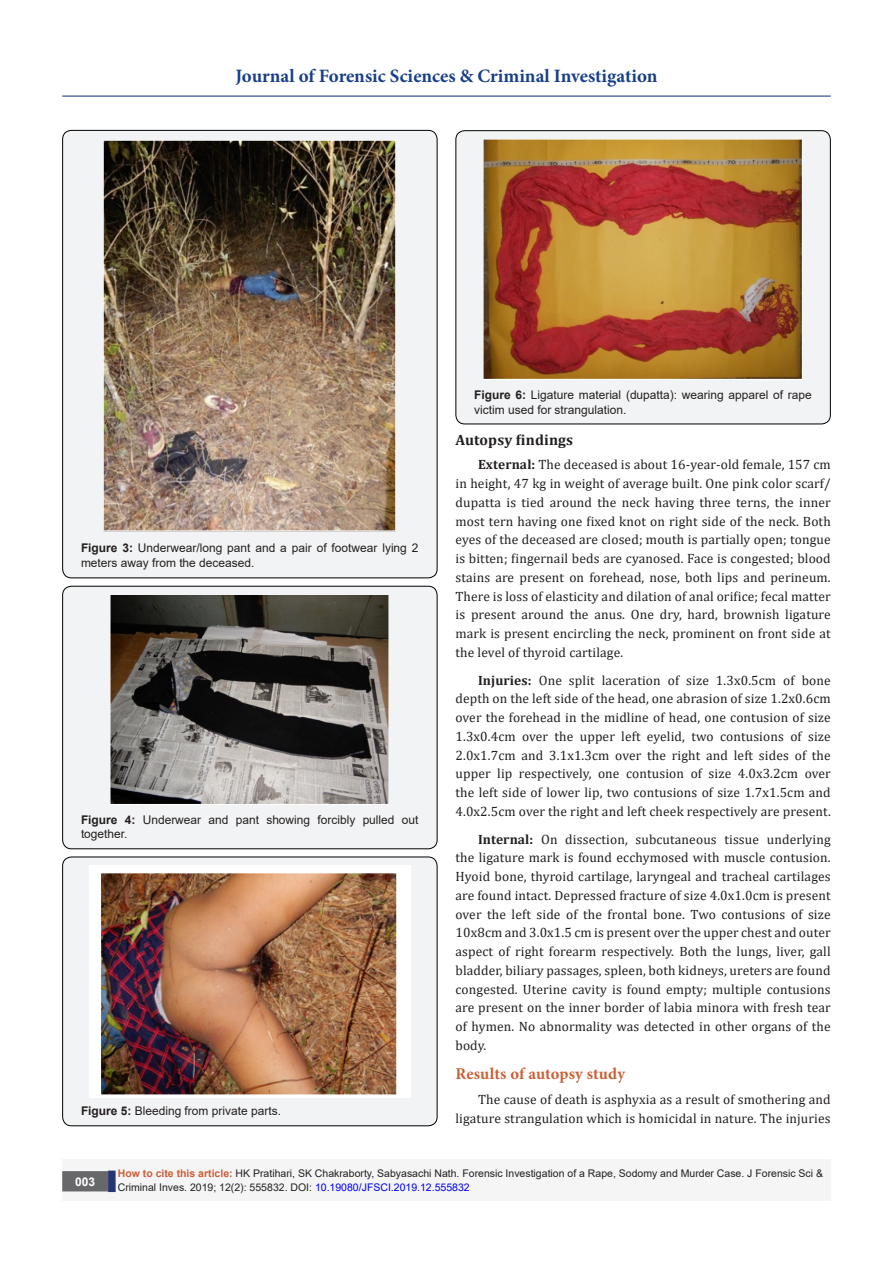
<style>
.page{position:relative;width:893px;height:1263px;background:#fff}
.page>*{position:absolute;margin:0;border:0;box-sizing:border-box;transform-origin:0 0}
.t1{font:700 18.9px "Minion Pro";color:#183f89}
.t2{font:700 16.5px "Minion Pro";letter-spacing:.005em;color:#ca6035}
.t3{font:700 15px "Cambria";letter-spacing:.01em;color:#231f20}
.t4{font:13.5px/18.8px "Cambria";letter-spacing:.01em;color:#231f20;text-align:justify}
.t5{font:12px/14.4px "Arial";color:#231f20}
.t6{font:700 12px "Arial";color:#fff}
.t7{font:10.5px/13.5px "Arial";color:#231f20}
.s1{font-weight:700}
.s2{font-weight:700;color:#ca5f37}
.s3{color:#00f}
</style>
<div class="page">
<hr style="left:62px;top:96px;width:769px;height:1px;background:#253f8e">
<div style="left:62px;top:1160px;width:769px;height:41px;background:#f5f5f6"></div>
<div style="left:63px;top:1172px;width:44px;height:19px;background:#68676a"></div>
<div style="left:62px;top:1171px;width:46px;height:20px;border:2px solid #68676a"></div>
<svg style="left:108px;top:1170px;width:8px;height:22px"></svg>
<div style="left:63px;top:130px;width:374px;height:448px;background:#f2f3f4;border-radius:9px"></div>
<img style="left:104px;top:141px;width:292px;height:390px">
<div style="left:63px;top:586px;width:374px;height:263px;background:#f2f3f4;border-radius:9px"></div>
<div style="left:62px;top:586px;width:375px;height:263px;border:1px solid #000;border-radius:9px"></div>
<img style="left:111px;top:595px;width:278px;height:209px">
<div style="left:63px;top:857px;width:374px;height:269px;background:#f2f3f4;border-radius:9px"></div>
<div style="left:62px;top:857px;width:375px;height:269px;border:1px solid #000;border-radius:9px"></div>
<img style="left:90px;top:865px;width:320px;height:233px">
<div style="left:456px;top:131px;width:374px;height:293px;background:#f2f3f4;border-radius:9px"></div>
<div style="left:455px;top:130px;width:376px;height:294px;border:1px solid #000;border-radius:9px"></div>
<img style="left:484px;top:140px;width:319px;height:240px">
<h1 class="t1" style="left:235px;top:63px;width:423px">Journal of Forensic Sciences &amp; Criminal Investigation</h1>
<p class="t5" style="left:81px;top:541px;width:339px"><span class="s1">Figure 3:</span> Underwear/long pant and a pair of footwear lying 2 meters away from the deceased.</p>
<p class="t5" style="left:81px;top:812px;width:339px"><span class="s1">Figure 4:</span> Underwear and pant showing forcibly pulled out together.</p>
<p class="t5" style="left:81px;top:1104px;width:201px"><span class="s1">Figure 5:</span> Bleeding from private parts.</p>
<p class="t5" style="left:474px;top:388px;width:339px"><span class="s1">Figure 6:</span> Ligature material (dupatta): wearing apparel of rape victim used for strangulation.</p>
<p class="t3" style="left:455px;top:429px;width:119px">Autopsy findings</p>
<p class="t4" style="left:455px;top:455px;width:377px;text-indent:22px"><span class="s1">External:</span> The deceased is about 16-year-old female, 157 cm in height, 47 kg in weight of average built. One pink color scarf/ dupatta is tied around the neck having three terns, the inner most tern having one fixed knot on right side of the neck. Both eyes of the deceased are closed; mouth is partially open; tongue is bitten; fingernail beds are cyanosed. Face is congested; blood stains are present on forehead, nose, both lips and perineum.<br>There is loss of elasticity and dilation of anal orifice; fecal matter is present around the anus. One dry, hard, brownish ligature mark is present encircling the neck, prominent on front side at the level of thyroid cartilage.</p>
<p class="t4" style="left:455px;top:671px;width:377px;text-indent:22px"><span class="s1">Injuries:</span> One split laceration of size 1.3x0.5cm of bone depth on the left side of the head, one abrasion of size 1.2x0.6cm over the forehead in the midline of head, one contusion of size 1.3x0.4cm over the upper left eyelid, two contusions of size 2.0x1.7cm and 3.1x1.3cm over the right and left sides of the upper lip respectively, one contusion of size 4.0x3.2cm over the left side of lower lip, two contusions of size 1.7x1.5cm and 4.0x2.5cm over the right and left cheek respectively are present.</p>
<p class="t4" style="left:455px;top:830px;width:377px;text-indent:22px"><span class="s1">Internal:</span> On dissection, subcutaneous tissue underlying the ligature mark is found ecchymosed with muscle contusion.<br>Hyoid bone, thyroid cartilage, laryngeal and tracheal cartilages are found intact. Depressed fracture of size 4.0x1.0cm is present over the left side of the frontal bone. Two contusions of size 10x8cm and 3.0x1.5 cm is present over the upper chest and outer aspect of right forearm respectively. Both the lungs, liver, gall bladder, biliary passages, spleen, both kidneys, ureters are found congested. Uterine cavity is found empty; multiple contusions are present on the inner border of labia minora with fresh tear of hymen. No abnormality was detected in other organs of the body.</p>
<p class="t2" style="left:455px;top:1062px;width:171px">Results of autopsy study</p>
<p class="t4" style="left:455px;top:1090px;width:377px;text-align:right">The cause of death is asphyxia as a result of smothering and ligature strangulation which is homicidal in nature. The injuries</p>
<p class="t6" style="left:75px;top:1173px;width:22px">003</p>
<p class="t7" style="left:118px;top:1167px;width:707px"><span class="s2">How to cite this article:</span> HK Pratihari, SK Chakraborty, Sabyasachi Nath. Forensic Investigation of a Rape, Sodomy and Murder Case. J Forensic Sci &amp;<br>Criminal Inves. 2019; 12(2): 555832. DOI: <span class="s3">10.19080/JFSCI.2019.12.555832</span></p>
</div>
